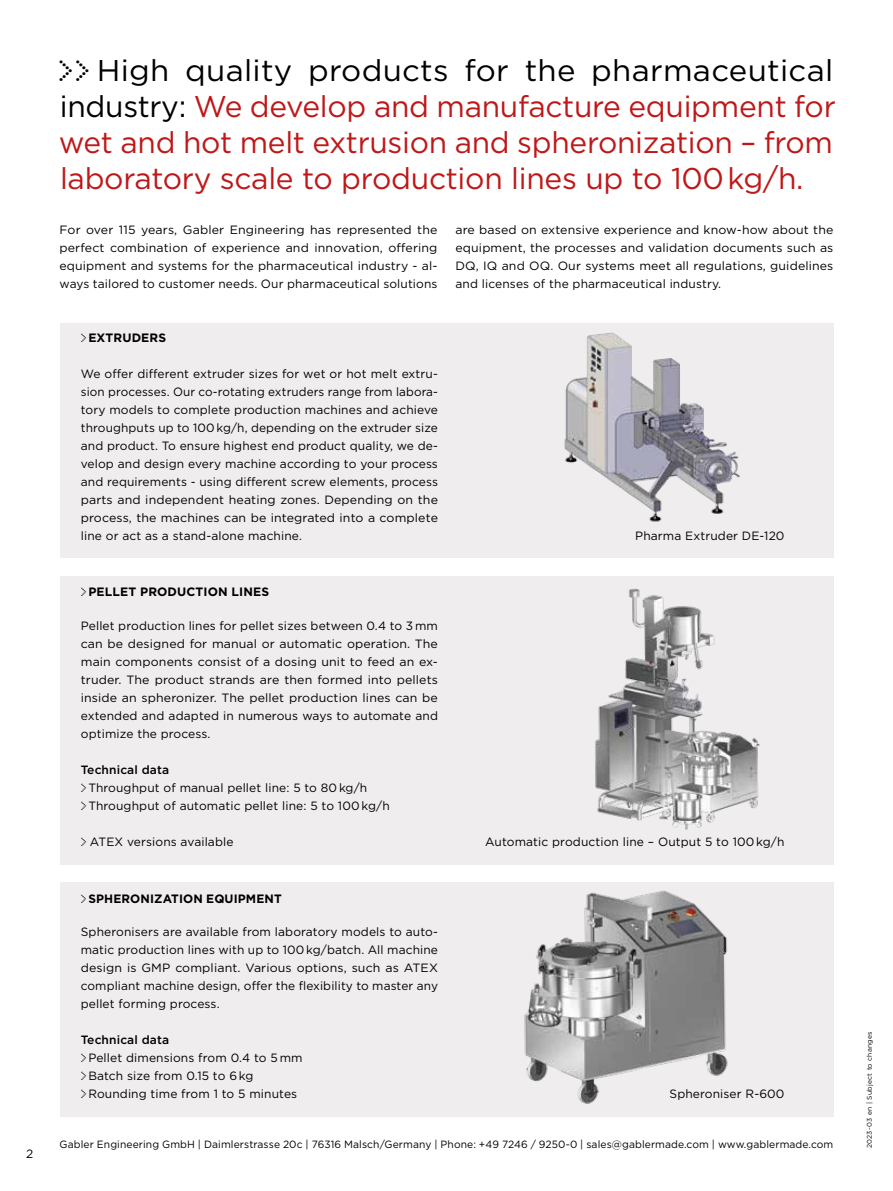
<style>
.page{position:relative;width:893px;height:1191px;background:#fff}
.page>*{position:absolute;margin:0;border:0;box-sizing:border-box;transform-origin:0 0}
.t1{font:30px/36px "Gotham";letter-spacing:-.01em;color:#be1819;text-align:justify}
.t2{font:700 12.15px "Gotham";letter-spacing:.01em;color:#000}
.t3{font:12px/18px "Gotham";letter-spacing:.01em;color:#000;text-align:justify}
.t4{font:10.5px "Gotham";letter-spacing:.01em;color:#000}
.t5{font:6.75px "Gotham";letter-spacing:.04em;color:#000}
.s1{font-family:"Dot Matrix One OT";color:#000}
.s2{color:#000}
.s3{font-family:"Dot Matrix One OT";font-weight:400}
.s4{font-weight:500}
.s5{font-family:"Dot Matrix One OT";font-size:12.15px}
</style>
<div class="page">
<div style="left:60px;top:882px;width:773px;height:234px;background:#efedee"></div>
<div style="left:60px;top:324px;width:773px;height:234px;background:#efedee"></div>
<div style="left:60px;top:576px;width:773px;height:288px;background:#efedee"></div>
<img style="left:595px;top:588px;width:165px;height:242px">
<img style="left:524px;top:890px;width:204px;height:214px">
<img style="left:564px;top:332px;width:176px;height:190px">
<p class="t3" style="left:26px;top:1144px;width:9px">2</p>
<h1 class="t1" style="left:58px;top:51px;width:779px"><span class="s1">&gt;&gt;</span> <span class="s2">High quality products for the pharmaceutical industry:</span> We develop and manufacture equipment for wet and hot melt extrusion and spheronization – from laboratory scale to production lines up to 100 kg/h.</h1>
<p class="t3" style="left:60px;top:221px;width:379px">For over 115 years, Gabler Engineering has represented the perfect combination of experience and innovation, offering equipment and systems for the pharmaceutical industry - al&shy;ways tailored to customer needs. Our pharmaceutical solutions</p>
<p class="t3" style="left:455px;top:221px;width:379px">are based on extensive experience and know-how about the equipment, the processes and validation documents such as DQ, IQ and OQ. Our systems meet all regulations, guidelines and licenses of the pharmaceutical industry.</p>
<p class="t2" style="left:81px;top:330px;width:87px"><span class="s3">&gt;</span>EXTRUDERS</p>
<p class="t3" style="left:81px;top:365px;width:359px">We offer different extruder sizes for wet or hot melt extru&shy;sion processes. Our co-rotating extruders range from labora&shy;tory models to complete production machines and achieve throughputs up to 100 kg/h, depending on the extruder size and product. To ensure highest end product quality, we de&shy;velop and design every machine according to your process and requirements - using different screw elements, process parts and independent heating zones. Depending on the process, the machines can be integrated into a complete line or act as a stand-alone machine.</p>
<p class="t2" style="left:81px;top:583px;width:190px"><span class="s3">&gt;</span>PELLET PRODUCTION LINES</p>
<p class="t3" style="left:81px;top:617px;width:359px">Pellet production lines for pellet sizes between 0.4 to 3 mm can be designed for manual or automatic operation. The main components consist of a dosing unit to feed an ex&shy;truder. The product strands are then formed into pellets inside an spheronizer. The pellet production lines can be extended and adapted in numerous ways to automate and optimize the process.</p>
<p class="t3" style="left:81px;top:761px;width:310px;text-align:left"><span class="s4">Technical data<br></span><span class="s5">&gt;</span>Throughput of manual pellet line: 5 to 80 kg/h <span class="s5">&gt;</span>Throughput of automatic pellet line: 5 to 100 kg/h</p>
<p class="t3" style="left:81px;top:833px;width:154px"><span class="s5">&gt;</span> ATEX versions available</p>
<p class="t2" style="left:81px;top:890px;width:203px"><span class="s3">&gt;</span>SPHERONIZATION EQUIPMENT</p>
<p class="t3" style="left:81px;top:923px;width:359px">Spheronisers are available from laboratory models to auto&shy;matic production lines with up to 100 kg/batch. All machine design is GMP compliant. Various options, such as ATEX compliant machine design, offer the flexibility to master any pellet forming process.</p>
<p class="t3" style="left:81px;top:1031px;width:223px;text-align:left"><span class="s4">Technical data<br></span><span class="s5">&gt;</span>Pellet dimensions from 0.4 to 5 mm <span class="s5">&gt;</span>Batch size from 0.15 to 6 kg <span class="s5">&gt;</span>Rounding time from 1 to 5 minutes</p>
<p class="t3" style="left:635px;top:527px;width:151px">Pharma Extruder DE-120</p>
<p class="t3" style="left:485px;top:833px;width:301px">Automatic production line – Output 5 to 100 kg/h</p>
<p class="t3" style="left:669px;top:1085px;width:116px">Spheroniser R-600</p>
<p class="t4" style="left:60px;top:1137px;width:775px">Gabler Engineering GmbH | Daimlerstrasse 20c | 76316 Malsch/Germany | Phone: +49 7246 / 9250-0 | sales@gablermade.com | www.gablermade.com</p>
<p class="t5" style="left:865px;top:1148px;width:119px;rotate:-90deg">2023-03 en | Subject to changes</p>
</div>
